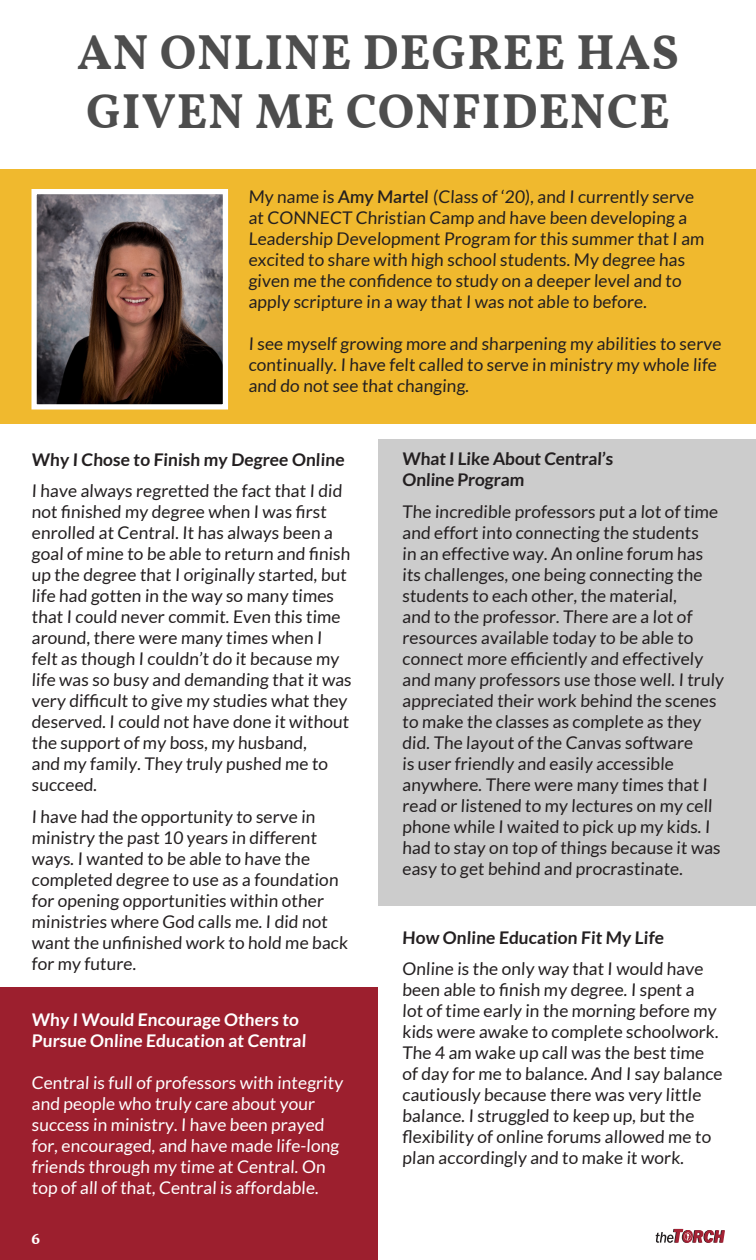
<style>
.page{position:relative;width:756px;height:1260px;background:#fff}
.page>*{position:absolute;margin:0;border:0;box-sizing:border-box;transform-origin:0 0}
.t1{font:700 49px "Vollkorn";letter-spacing:.02em;color:#4d4d4d}
.t2{font:17.5px/21px "Lato";color:#231f20}
.t3{font:17.5px/21px "Lato";color:#fff}
.t4{font:700 17.5px "Lato";color:#231f20}
.t5{font:700 17.5px/21px "Lato";color:#fff}
.t6{font:700 15.75px "Vollkorn";color:#fff}
.s1{font-weight:600}
</style>
<div class="page">
<div style="left:0;top:988px;width:378px;height:272px;background:#9c1f2e"></div>
<svg style="left:656px;top:1229px;width:69px;height:14px"></svg>
<div style="left:0;top:169px;width:756px;height:255px;background:#f0b92e"></div>
<div style="left:378px;top:439px;width:378px;height:466px;background:#ccc"></div>
<hr style="left:755px;top:1115px;width:1px;height:109px;background:#4d4d4d">
<svg style="left:31px;top:189px;width:198px;height:221px;background:#726462"></svg>
<p class="t1" style="left:77px;top:16px;width:603px">AN ONLINE DEGREE HAS</p>
<p class="t1" style="left:86px;top:75px;width:585px">GIVEN ME CONFIDENCE</p>
<p class="t2" style="left:248px;top:186px;width:458px">My name is <span class="s1">Amy Martel</span> (Class of ‘20), and I currently serve at CONNECT Christian Camp and have been developing a Leadership Development Program for this summer that I am excited to share with high school students. My degree has given me the confidence to study on a deeper level and to apply scripture in a way that I was not able to before.</p>
<p class="t2" style="left:248px;top:333px;width:475px">I see myself growing more and sharpening my abilities to serve continually. I have felt called to serve in ministry my whole life and do not see that changing.</p>
<p class="t4" style="left:32px;top:449px;width:315px">Why I Chose to Finish my Degree Online</p>
<p class="t2" style="left:32px;top:480px;width:323px">I have always regretted the fact that I did not finished my degree when I was first enrolled at Central. It has always been a goal of mine to be able to return and finish up the degree that I originally started, but life had gotten in the way so many times that I could never commit. Even this time around, there were many times when I felt as though I couldn’t do it because my life was so busy and demanding that it was very difficult to give my studies what they deserved. I could not have done it without the support of my boss, my husband,<br>and my family. They truly pushed me to succeed.</p>
<p class="t2" style="left:32px;top:806px;width:319px">I have had the opportunity to serve in ministry the past 10 years in different ways. I wanted to be able to have the completed degree to use as a foundation for opening opportunities within other ministries where God calls me. I did not want the unfinished work to hold me back for my future.</p>
<p class="t5" style="left:32px;top:1009px;width:277px">Why I Would Encourage Others to<br>Pursue Online Education at Central</p>
<p class="t3" style="left:32px;top:1072px;width:313px">Central is full of professors with integrity and people who truly care about your success in ministry. I have been prayed for, encouraged, and have made life-long friends through my time at Central. On top of all of that, Central is affordable.</p>
<p class="t6" style="left:31px;top:1227px;width:10px">6</p>
<p class="t4" style="left:402px;top:449px;width:213px">What I Like About Central’s</p>
<p class="t4" style="left:402px;top:470px;width:124px">Online Program</p>
<p class="t2" style="left:402px;top:501px;width:323px">The incredible professors put a lot of time and effort into connecting the students<br>in an effective way. An online forum has its challenges, one being connecting the students to each other, the material,<br>and to the professor. There are a lot of resources available today to be able to connect more efficiently and effectively and many professors use those well. I truly appreciated their work behind the scenes to make the classes as complete as they did. The layout of the Canvas software<br>is user friendly and easily accessible anywhere. There were many times that I read or listened to my lectures on my cell phone while I waited to pick up my kids. I had to stay on top of things because it was easy to get behind and procrastinate.</p>
<p class="t4" style="left:402px;top:927px;width:264px">How Online Education Fit My Life</p>
<p class="t2" style="left:402px;top:958px;width:323px">Online is the only way that I would have been able to finish my degree. I spent a<br>lot of time early in the morning before my kids were awake to complete schoolwork.<br>The 4 am wake up call was the best time of day for me to balance. And I say balance cautiously because there was very little balance. I struggled to keep up, but the flexibility of online forums allowed me to plan accordingly and to make it work.</p>
</div>
